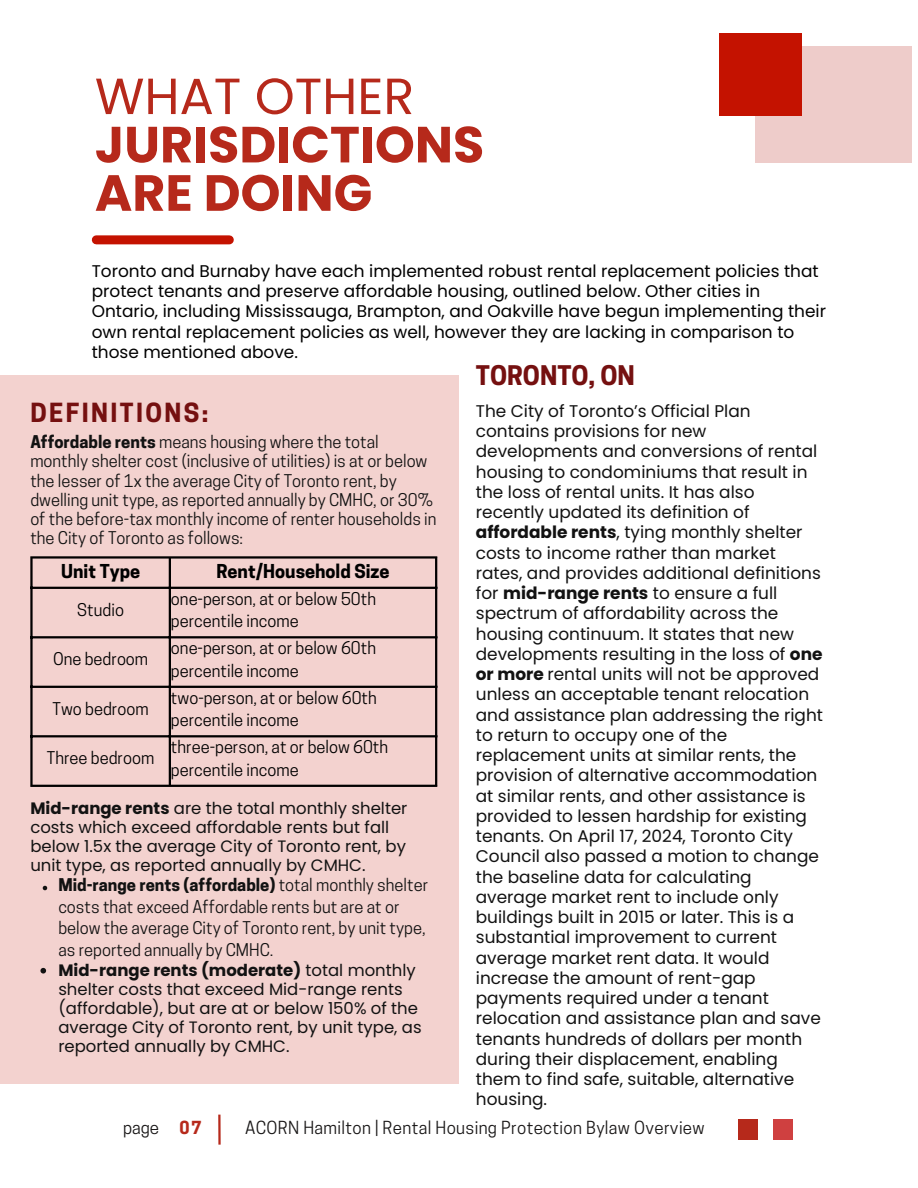
<style>
.page{position:relative;width:918px;height:1188px;background:#fff}
.page>*{position:absolute;margin:0;border:0;box-sizing:border-box;transform-origin:0 0}
.t1{font:700 50.85px/48.3px "Poppins";color:#b6291b}
.t2{font:700 25.35px "Cooper Hewitt";color:#751010}
.t3{font:700 24.75px "Cooper Hewitt";letter-spacing:.095em;color:#751010}
.t4{font:700 18px "Cooper Hewitt";color:#000}
.t5{font:16.95px/20.2px "Poppins";color:#121212}
.t6{font:16.95px/20.2px "Poppins";color:#000}
.t7{font:16.95px "Cooper Hewitt";letter-spacing:.02em;color:#191717}
.t8{font:700 16.95px "Cooper Hewitt";color:#b6291b}
.t9{font:16.5px/19.2px "Cooper Hewitt";color:#121212}
.t10{font:16.5px/19.2px "Poppins";color:#121212}
.t11{font:16.5px/22.5px "Cooper Hewitt";color:#000}
.s1{font-weight:400}
.s2{font-weight:700}
</style>
<div class="page">
<div style="left:0;top:376px;width:459px;height:708px;background:#f3d2cf"></div>
<hr style="left:218px;top:1115px;width:3px;height:30px;background:#b6291b">
<div style="left:738px;top:1120px;width:20px;height:20px;background:#b6291b"></div>
<div style="left:773px;top:1120px;width:20px;height:20px;background:#cf4040"></div>
<hr style="left:30px;top:559px;width:3px;height:226px;background:#000">
<hr style="left:169px;top:559px;width:2px;height:226px;background:#000">
<hr style="left:435px;top:559px;width:2px;height:226px;background:#000">
<hr style="left:30px;top:556px;width:407px;height:3px;background:#000">
<hr style="left:30px;top:587px;width:407px;height:2px;background:#000">
<hr style="left:30px;top:636px;width:407px;height:2px;background:#000">
<hr style="left:30px;top:686px;width:407px;height:2px;background:#000">
<hr style="left:30px;top:735px;width:407px;height:2px;background:#000">
<hr style="left:30px;top:785px;width:407px;height:2px;background:#000">
<div style="left:755px;top:47px;width:156px;height:116px;background:#eeccca"></div>
<div style="left:719px;top:33px;width:83px;height:83px;background:#c41200"></div>
<div style="left:96px;top:235px;width:133px;height:9px;background:#c41200"></div>
<svg style="left:43px;top:886px;width:4px;height:4px"></svg>
<svg style="left:40px;top:968px;width:6px;height:6px"></svg>
<p class="t1" style="left:95px;top:72px;width:391px"><span class="s1">WHAT OTHER<br></span>JURISDICTIONS<br>ARE DOING</p>
<p class="t6" style="left:92px;top:261px;width:736px">Toronto and Burnaby have each implemented robust rental replacement policies that protect tenants and preserve affordable housing, outlined below. Other cities in Ontario, including Mississauga, Brampton, and Oakville have begun implementing their own rental replacement policies as well, however they are lacking in comparison to those mentioned above.</p>
<p class="t2" style="left:476px;top:366px;width:161px">TORONTO, ON</p>
<p class="t3" style="left:30px;top:404px;width:180px">DEFINITIONS:</p>
<p class="t5" style="left:476px;top:401px;width:349px">The City of Toronto’s Official Plan contains provisions for new developments and conversions of rental housing to condominiums that result in the loss of rental units. It has also recently updated its definition of <span class="s2">affordable rents</span>, tying monthly shelter costs to income rather than market rates, and provides additional definitions for <span class="s2">mid-range rents</span> to ensure a full spectrum of affordability across the housing continuum. It states that new developments resulting in the loss of <span class="s2">one or more</span> rental units will not be approved unless an acceptable tenant relocation and assistance plan addressing the right to return to occupy one of the replacement units at similar rents, the provision of alternative accommodation at similar rents, and other assistance is provided to lessen hardship for existing tenants. On April 17, 2024, Toronto City Council also passed a motion to change the baseline data for calculating average market rent to include only buildings built in 2015 or later. This is a substantial improvement to current average market rent data. It would increase the amount of rent-gap payments required under a tenant relocation and assistance plan and save tenants hundreds of dollars per month during their displacement, enabling them to find safe, suitable, alternative housing.</p>
<p class="t7" style="left:123px;top:1121px;width:38px">page</p>
<p class="t8" style="left:180px;top:1121px;width:24px">07</p>
<h2 class="t7" style="left:245px;top:1121px;width:461px">ACORN Hamilton | Rental Housing Protection Bylaw Overview</h2>
<p class="t9" style="left:30px;top:435px;width:408px"><span class="s2">Affordable rents</span> means housing where the total monthly shelter cost (inclusive of utilities) is at or below the lesser of 1x the average City of Toronto rent, by dwelling unit type, as reported annually by CMHC, or 30% of the before-tax monthly income of renter households in the City of Toronto as follows:</p>
<h1 class="t4" style="left:61px;top:564px;width:80px">Unit Type</h1>
<p class="t4" style="left:216px;top:564px;width:175px">Rent/Household Size</p>
<h2 class="t11" style="left:77px;top:601px;width:48px">Studio</h2>
<h3 class="t11" style="left:171px;top:589px;width:207px">one-person, at or below 50th percentile income</h3>
<p class="t11" style="left:53px;top:650px;width:97px">One bedroom</p>
<p class="t11" style="left:171px;top:639px;width:207px">one-person, at or below 60th percentile income</p>
<p class="t11" style="left:53px;top:700px;width:98px">Two bedroom</p>
<p class="t11" style="left:171px;top:688px;width:207px">two-person, at or below 60th percentile income</p>
<p class="t11" style="left:47px;top:749px;width:109px">Three bedroom</p>
<p class="t11" style="left:171px;top:738px;width:219px">three-person, at or below 60th percentile income</p>
<h3 class="t10" style="left:30px;top:798px;width:379px"><span class="s2">Mid-range rents</span> are the total monthly shelter costs which exceed affordable rents but fall below 1.5x the average City of Toronto rent, by unit type, as reported annually by CMHC.</h3>
<p class="t9" style="left:58px;top:877px;width:371px;line-height:21.3px"><span class="s2">Mid-range rents (affordable)</span> total monthly shelter costs that exceed Affordable rents but are at or below the average City of Toronto rent, by unit type, as reported annually by CMHC.</p>
<h3 class="t10" style="left:58px;top:960px;width:365px"><span class="s2">Mid-range rents (moderate)</span> total monthly shelter costs that exceed Mid-range rents (affordable), but are at or below 150% of the average City of Toronto rent, by unit type, as reported annually by CMHC.</h3>
</div>
